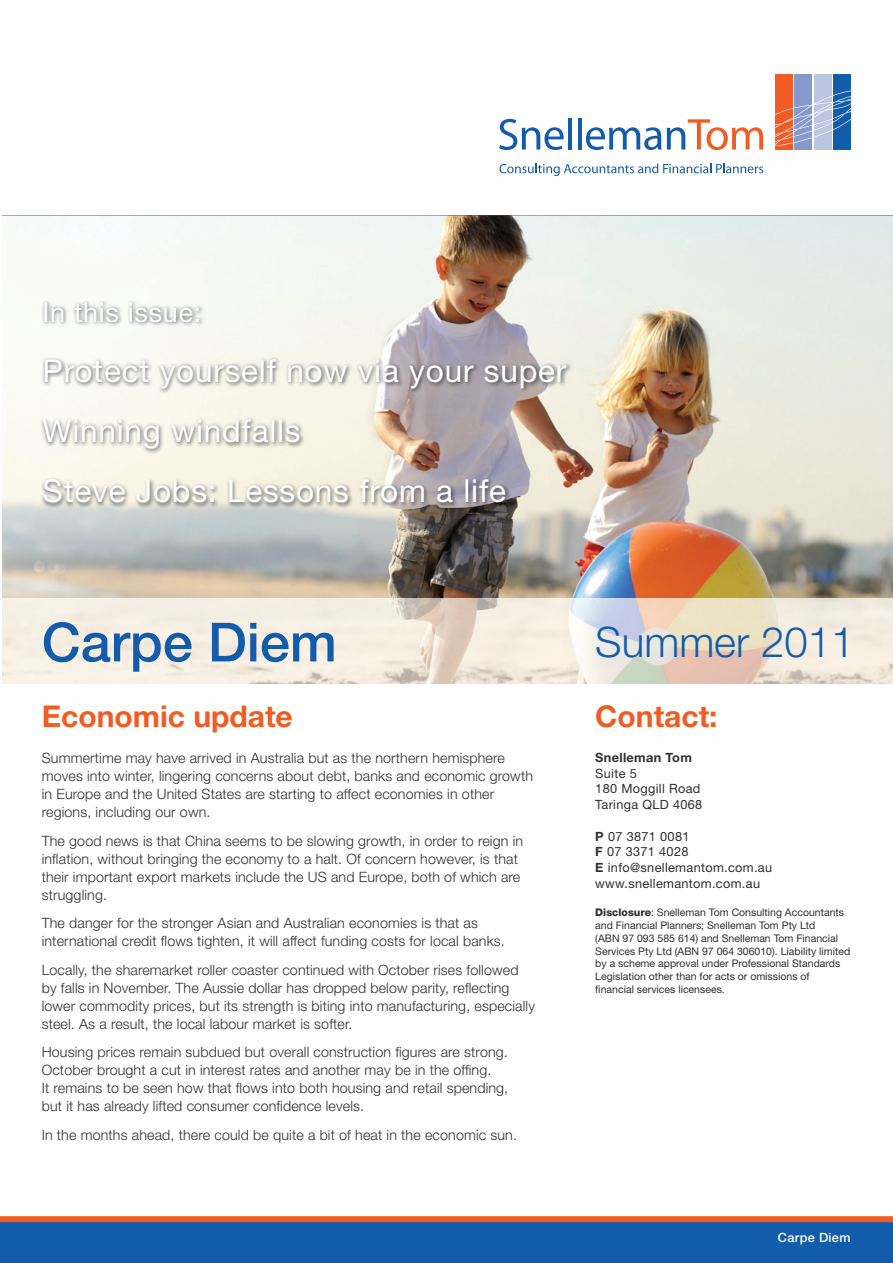
<style>
.page{position:relative;width:893px;height:1263px;background:#fff}
.page>*{position:absolute;margin:0;border:0;box-sizing:border-box;transform-origin:0 0}
.t1{font:500 54px "Helvetica Neue LT Std";color:#135cab}
.t2{font:300 42px "Helvetica Neue LT Std";color:#135cab}
.t3{font:31.5px/60px "Helvetica Neue LT Std";letter-spacing:.025em;color:#fff}
.t4{font:700 30px "Helvetica Neue LT Std";color:#f25b21}
.t5{font:27px "Helvetica Neue LT Std";letter-spacing:.025em;color:#fff}
.t6{font:300 14.25px/18px "Helvetica Neue LT Std";letter-spacing:.01em;color:#312f30}
.t7{font:12.75px/15.8px "Helvetica Neue LT Std";letter-spacing:.025em;color:#312f30}
.t8{font:700 12.75px "Helvetica Neue LT Std";letter-spacing:.025em;color:#312f30}
.t9{font:500 12.75px "Helvetica Neue LT Std";letter-spacing:.025em;color:#fff}
.t10{font:10.5px "Helvetica Neue LT Std";color:#312f30}
.s1{font-weight:700}
.s2{font-weight:800}
</style>
<div class="page">
<img style="left:2px;top:215px;width:891px;height:383px">
<svg style="left:0;top:1216px;width:893px;height:47px;background:#305c99"></svg>
<img style="left:2px;top:598px;width:891px;height:85px">
<div style="left:775px;top:74px;width:17px;height:76px;background:#f25b21"></div>
<div style="left:795px;top:74px;width:17px;height:76px;background:#8699cd"></div>
<div style="left:814px;top:74px;width:17px;height:76px;background:#bdc5e3"></div>
<div style="left:833px;top:74px;width:17px;height:76px;background:#135cab"></div>
<svg style="left:499px;top:119px;width:65px;height:31px"></svg>
<hr style="left:568px;top:118px;width:4px;height:32px;background:#135cab">
<hr style="left:578px;top:118px;width:4px;height:32px;background:#135cab">
<svg style="left:586px;top:127px;width:75px;height:23px"></svg>
<svg style="left:667px;top:119px;width:96px;height:31px"></svg>
<svg style="left:499px;top:164px;width:264px;height:12px"></svg>
<svg style="left:775px;top:86px;width:75px;height:60px"></svg>
<img style="left:40px;top:300px;width:532px;height:208px">
<h3 class="t5" style="left:43px;top:296px;width:160px">In this issue:</h3>
<h3 class="t3" style="left:43px;top:340px;width:525px">Protect yourself now via your super<br>Winning windfalls<br>Steve Jobs: Lessons from a life</h3>
<h1 class="t1" style="left:42px;top:610px;width:297px">Carpe Diem</h1>
<h2 class="t2" style="left:595px;top:616px;width:261px">Summer 2011</h2>
<h3 class="t4" style="left:42px;top:698px;width:253px">Economic update</h3>
<h3 class="t4" style="left:595px;top:698px;width:124px">Contact:</h3>
<p class="t6" style="left:42px;top:748px;width:493px">Summertime may have arrived in Australia but as the northern hemisphere moves into winter, lingering concerns about debt, banks and economic growth in Europe and the United States are starting to affect economies in other regions, including our own.</p>
<p class="t6" style="left:42px;top:831px;width:483px">The good news is that China seems to be slowing growth, in order to reign in inflation, without bringing the economy to a halt. Of concern however, is that their important export markets include the US and Europe, both of which are struggling.</p>
<p class="t6" style="left:42px;top:914px;width:465px">The danger for the stronger Asian and Australian economies is that as international credit flows tighten, it will affect funding costs for local banks.</p>
<p class="t6" style="left:42px;top:960px;width:495px">Locally, the sharemarket roller coaster continued with October rises followed by falls in November. The Aussie dollar has dropped below parity, reflecting lower commodity prices, but its strength is biting into manufacturing, especially steel. As a result, the local labour market is softer.</p>
<p class="t6" style="left:42px;top:1043px;width:468px">Housing prices remain subdued but overall construction figures are strong.<br>October brought a cut in interest rates and another may be in the offing.<br>It remains to be seen how that flows into both housing and retail spending, but it has already lifted consumer confidence levels.</p>
<p class="t6" style="left:42px;top:1126px;width:477px">In the months ahead, there could be quite a bit of heat in the economic sun.</p>
<p class="t8" style="left:595px;top:749px;width:98px">Snelleman Tom</p>
<p class="t7" style="left:595px;top:765px;width:109px">Suite 5<br>180 Moggill Road<br>Taringa QLD 4068</p>
<p class="t7" style="left:595px;top:828px;width:178px"><span class="s1">P</span> 07 3871 0081<br><span class="s1">F</span> 07 3371 4028<br><span class="s1">E</span> info@snellemantom.com.au www.snellemantom.com.au</p>
<p class="t10" style="left:595px;top:906px;width:250px"><span class="s2">Disclosure</span>: Snelleman Tom Consulting Accountants</p>
<p class="t10" style="left:595px;top:919px;width:222px">and Financial Planners; Snelleman Tom Pty Ltd</p>
<p class="t10" style="left:595px;top:932px;width:244px">(ABN 97 093 585 614) and Snelleman Tom Financial</p>
<p class="t10" style="left:595px;top:944px;width:256px">Services Pty Ltd (ABN 97 064 306010). Liability limited</p>
<p class="t10" style="left:595px;top:957px;width:247px">by a scheme approval under Professional Standards</p>
<p class="t10" style="left:595px;top:970px;width:216px">Legislation other than for acts or omissions of</p>
<p class="t10" style="left:601px;top:983px;width:126px">nancial services licensees.</p>
<p class="t9" style="left:778px;top:1230px;width:74px">Carpe Diem</p>
</div>
